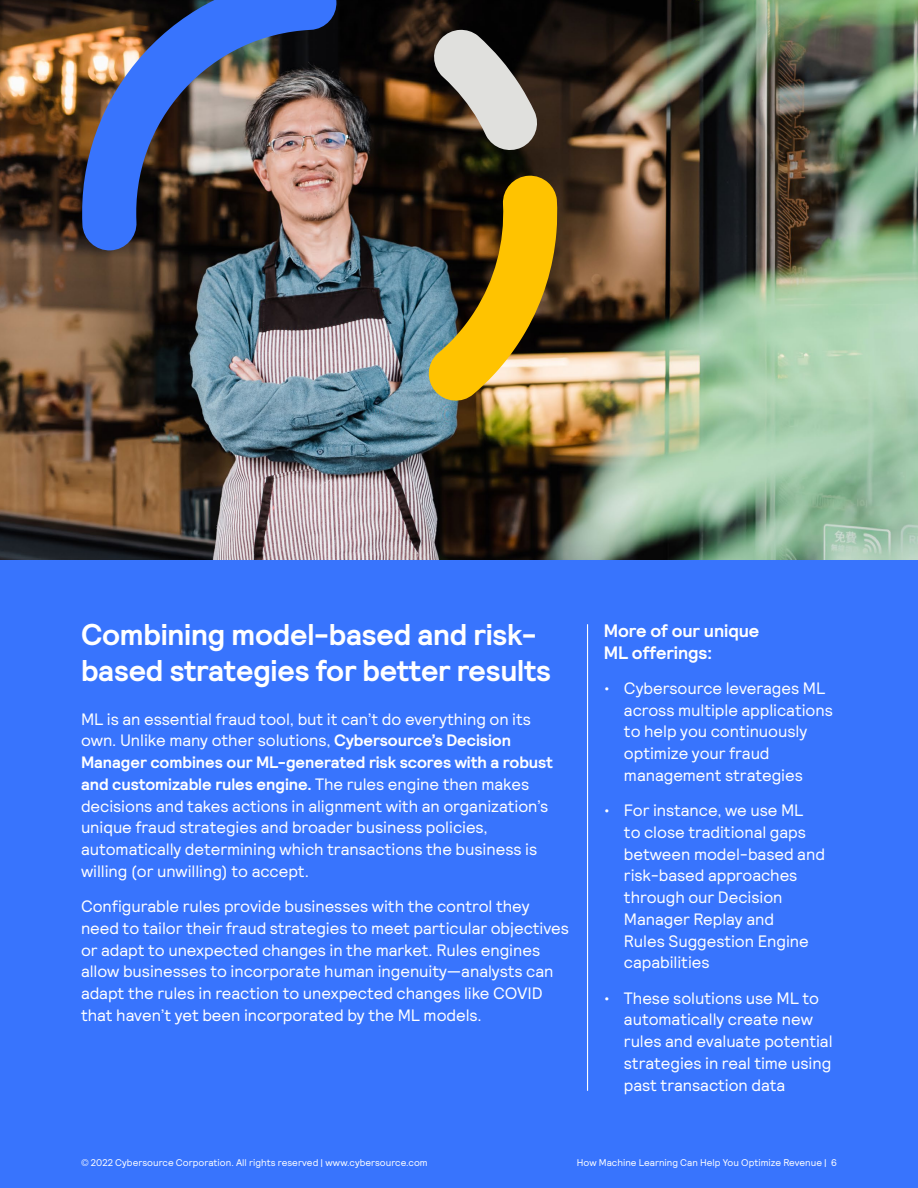
<style>
.page{position:relative;width:918px;height:1188px;background:#3874fd}
.page>*{position:absolute;margin:0;border:0;box-sizing:border-box;transform-origin:0 0}
.LG_Blue_Title{font:700 30px/36px "Relative Pro";letter-spacing:-.01em;color:#fff}
.body_copy{font:700 18px/21.8px "Relative Pro";letter-spacing:-.005em;color:#fff}
.body_copy-2{font:16.5px/21.8px "Relative Pro";letter-spacing:-.005em;color:#fff}
.t1{font:9.75px "Relative Pro";color:#fff}
.s1{font-weight:700}
</style>
<div class="page">
<img style="left:0;top:0;width:918px;height:559px">
<hr style="left:587px;top:624px;width:1px;height:467px;background:#fff">
<svg style="left:426px;top:175px;width:131px;height:229px;background:#9c7f26"></svg>
<img style="left:79px;top:0;width:258px;height:251px">
<svg style="left:431px;top:30px;width:110px;height:124px;background:#817b74"></svg>
<h2 class="LG_Blue_Title" style="left:81px;top:617px;width:472px">Combining model-based and risk&shy;based strategies for better results</h2>
<p class="body_copy-2" style="left:81px;top:708px;width:474px">ML is an essential fraud tool, but it can’t do everything on its own. Unlike many other solutions, <span class="s1">Cybersource’s Decision Manager combines our ML-generated risk scores with a robust and customizable rules engine.</span> The rules engine then makes decisions and takes actions in alignment with an organization’s unique fraud strategies and broader business policies, automatically determining which transactions the business is willing (or unwilling) to accept.</p>
<p class="body_copy-2" style="left:81px;top:896px;width:490px">Configurable rules provide businesses with the control they need to tailor their fraud strategies to meet particular objectives or adapt to unexpected changes in the market. Rules engines allow businesses to incorporate human ingenuity—analysts can adapt the rules in reaction to unexpected changes like COVID that haven’t yet been incorporated by the ML models.</p>
<p class="body_copy" style="left:604px;top:620px;width:157px">More of our unique<br>ML offerings:</p>
<p class="body_copy-2" style="left:624px;top:677px;width:211px;text-indent:-20px">• Cybersource leverages ML across multiple applications to help you continuously optimize your fraud management strategies</p>
<p class="body_copy-2" style="left:624px;top:800px;width:203px;text-indent:-20px">• For instance, we use ML<br>to close traditional gaps between model-based and risk-based approaches through our Decision<br>Manager Replay and<br>Rules Suggestion Engine capabilities</p>
<p class="body_copy-2" style="left:624px;top:987px;width:210px;text-indent:-20px">• These solutions use ML to automatically create new rules and evaluate potential strategies in real time using past transaction data</p>
<p class="t1" style="left:81px;top:1157px;width:348px">© 2022 Cybersource Corporation. All rights reserved | www.cybersource.com</p>
<p class="t1" style="left:577px;top:1157px;width:262px">How Machine Learning Can Help You Optimize Revenue | 6</p>
</div>
